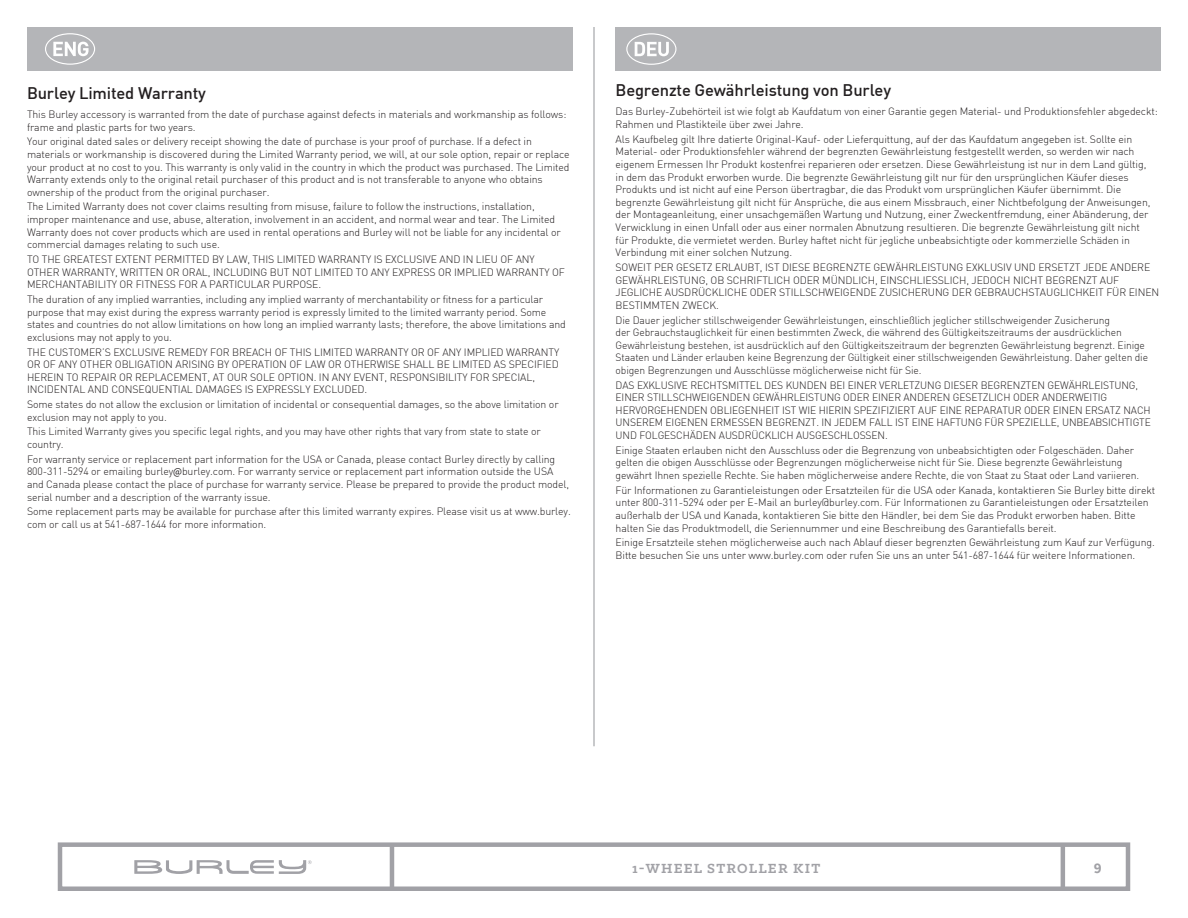
<style>
.page{position:relative;width:1188px;height:918px;background:#fff}
.page>*{position:absolute;margin:0;border:0;box-sizing:border-box;transform-origin:0 0}
.Paragraph_Style_1{font:500 16.5px "DIN";letter-spacing:-.01em;color:#231f20}
.t1{font:700 15px "Klinic Slab";letter-spacing:.08em;color:#a1a1a6}
.t2{font:700 15px "Source Sans Pro";color:#a1a1a6}
.t3{font:300 10.5px/12.6px "DIN";letter-spacing:-.01em;color:#231f20}
.s1{font-family:"Source Sans Pro";font-weight:400}
</style>
<div class="page">
<div style="left:58px;top:842px;width:1072px;height:49px;border:4px solid #a1a1a6"></div>
<hr style="left:390px;top:845px;width:4px;height:45px;background:#a1a1a6">
<hr style="left:1061px;top:845px;width:4px;height:45px;background:#a1a1a6">
<svg style="left:134px;top:860px;width:178px;height:14px"></svg>
<div style="left:27px;top:27px;width:545px;height:44px;background:#b4b5b8"></div>
<div style="left:616px;top:27px;width:545px;height:44px;background:#b4b5b8"></div>
<hr style="left:594px;top:27px;width:1px;height:719px;background:#939598">
<svg style="left:45px;top:33px;width:50px;height:32px"></svg>
<svg style="left:626px;top:33px;width:50px;height:32px"></svg>
<p class="Paragraph_Style_1" style="left:27px;top:82px;width:180px">Burley Limited Warranty</p>
<p class="t3" style="left:27px;top:108px;width:541px">This Burley accessory is warranted from the date of purchase against defects in materials and workmanship as follows: frame and plastic parts for two years.</p>
<p class="t3" style="left:27px;top:135px;width:544px">Your original dated sales or delivery receipt showing the date of purchase is your proof of purchase. If a defect in materials or workmanship is discovered during the Limited Warranty period, we will, at our sole option, repair or replace your product at no cost to you. This warranty is only valid in the country in which the product was purchased. The Limited Warranty extends only to the original retail purchaser of this product and is not transferable to anyone who obtains ownership of the product from the original purchaser.</p>
<p class="t3" style="left:27px;top:200px;width:535px">The Limited Warranty does not cover claims resulting from misuse, failure to follow the instructions, installation, improper maintenance and use, abuse, alteration, involvement in an accident, and normal wear and tear. The Limited Warranty does not cover products which are used in rental operations and Burley will not be liable for any incidental or commercial damages relating to such use.</p>
<p class="t3" style="left:27px;top:253px;width:539px">TO THE GREATEST EXTENT PERMITTED BY LAW, THIS LIMITED WARRANTY IS EXCLUSIVE AND IN LIEU OF ANY<br>OTHER WARRANTY, WRITTEN OR ORAL, INCLUDING BUT NOT LIMITED TO ANY EXPRESS OR IMPLIED WARRANTY OF<br>MERCHANTABILITY OR FITNESS FOR A PARTICULAR PURPOSE.</p>
<p class="t3" style="left:27px;top:293px;width:540px">The duration of any implied warranties, including any implied warranty of merchantability or fitness for a particular purpose that may exist during the express warranty period is expressly limited to the limited warranty period. Some states and countries do not allow limitations on how long an implied warranty lasts; therefore, the above limitations and exclusions may not apply to you.</p>
<p class="t3" style="left:27px;top:345px;width:534px">THE CUSTOMER’S EXCLUSIVE REMEDY FOR BREACH OF THIS LIMITED WARRANTY OR OF ANY IMPLIED WARRANTY OR OF ANY OTHER OBLIGATION ARISING BY OPERATION OF LAW OR OTHERWISE SHALL BE LIMITED AS SPECIFIED HEREIN TO REPAIR OR REPLACEMENT, AT OUR SOLE OPTION. IN ANY EVENT, RESPONSIBILITY FOR SPECIAL, INCIDENTAL AND CONSEQUENTIAL DAMAGES IS EXPRESSLY EXCLUDED.</p>
<p class="t3" style="left:27px;top:398px;width:533px">Some states do not allow the exclusion or limitation of incidental or consequential damages, so the above limitation or exclusion may not apply to you.</p>
<p class="t3" style="left:27px;top:425px;width:515px">This Limited Warranty gives you specific legal rights, and you may have other rights that vary from state to state or country.</p>
<p class="t3" style="left:27px;top:453px;width:544px">For warranty service or replacement part information for the USA or Canada, please contact Burley directly by calling 800-311-5294 or emailing burley<span class="s1">@</span>burley.com. For warranty service or replacement part information outside the USA and Canada please contact the place of purchase for warranty service. Please be prepared to provide the product model, serial number and a description of the warranty issue.</p>
<p class="t3" style="left:27px;top:505px;width:545px">Some replacement parts may be available for purchase after this limited warranty expires. Please visit us at www.burley. com or call us at 541-687-1644 for more information.</p>
<p class="Paragraph_Style_1" style="left:616px;top:80px;width:277px">Begrenzte Gewährleistung von Burley</p>
<p class="t3" style="left:616px;top:105px;width:544px">Das Burley-Zubehörteil ist wie folgt ab Kaufdatum von einer Garantie gegen Material- und Produktionsfehler abgedeckt:<br>Rahmen und Plastikteile über zwei Jahre.</p>
<p class="t3" style="left:616px;top:133px;width:536px">Als Kaufbeleg gilt Ihre datierte Original-Kauf- oder Lieferquittung, auf der das Kaufdatum angegeben ist. Sollte ein Material- oder Produktionsfehler während der begrenzten Gewährleistung festgestellt werden, so werden wir nach eigenem Ermessen Ihr Produkt kostenfrei reparieren oder ersetzen. Diese Gewährleistung ist nur in dem Land gültig, in dem das Produkt erworben wurde. Die begrenzte Gewährleistung gilt nur für den ursprünglichen Käufer dieses Produkts und ist nicht auf eine Person übertragbar, die das Produkt vom ursprünglichen Käufer übernimmt. Die begrenzte Gewährleistung gilt nicht für Ansprüche, die aus einem Missbrauch, einer Nichtbefolgung der Anweisungen, der Montageanleitung, einer unsachgemäßen Wartung und Nutzung, einer Zweckentfremdung, einer Abänderung, der Verwicklung in einen Unfall oder aus einer normalen Abnutzung resultieren. Die begrenzte Gewährleistung gilt nicht für Produkte, die vermietet werden. Burley haftet nicht für jegliche unbeabsichtigte oder kommerzielle Schäden in Verbindung mit einer solchen Nutzung.</p>
<p class="t3" style="left:616px;top:261px;width:545px">SOWEIT PER GESETZ ERLAUBT, IST DIESE BEGRENZTE GEWÄHRLEISTUNG EXKLUSIV UND ERSETZT JEDE ANDERE GEWÄHRLEISTUNG, OB SCHRIFTLICH ODER MÜNDLICH, EINSCHLIESSLICH, JEDOCH NICHT BEGRENZT AUF JEGLICHE AUSDRÜCKLICHE ODER STILLSCHWEIGENDE ZUSICHERUNG DER GEBRAUCHSTAUGLICHKEIT FÜR EINEN BESTIMMTEN ZWECK.</p>
<p class="t3" style="left:616px;top:313px;width:534px">Die Dauer jeglicher stillschweigender Gewährleistungen, einschließlich jeglicher stillschweigender Zusicherung<br>der Gebrauchstauglichkeit für einen bestimmten Zweck, die während des Gültigkeitszeitraums der ausdrücklichen Gewährleistung bestehen, ist ausdrücklich auf den Gültigkeitszeitraum der begrenzten Gewährleistung begrenzt. Einige Staaten und Länder erlauben keine Begrenzung der Gültigkeit einer stillschweigenden Gewährleistung. Daher gelten die obigen Begrenzungen und Ausschlüsse möglicherweise nicht für Sie.</p>
<p class="t3" style="left:616px;top:378px;width:537px">DAS EXKLUSIVE RECHTSMITTEL DES KUNDEN BEI EINER VERLETZUNG DIESER BEGRENZTEN GEWÄHRLEISTUNG, EINER STILLSCHWEIGENDEN GEWÄHRLEISTUNG ODER EINER ANDEREN GESETZLICH ODER ANDERWEITIG HERVORGEHENDEN OBLIEGENHEIT IST WIE HIERIN SPEZIFIZIERT AUF EINE REPARATUR ODER EINEN ERSATZ NACH UNSEREM EIGENEN ERMESSEN BEGRENZT. IN JEDEM FALL IST EINE HAFTUNG FÜR SPEZIELLE, UNBEABSICHTIGTE UND FOLGESCHÄDEN AUSDRÜCKLICH AUSGESCHLOSSEN.</p>
<p class="t3" style="left:616px;top:444px;width:525px">Einige Staaten erlauben nicht den Ausschluss oder die Begrenzung von unbeabsichtigten oder Folgeschäden. Daher gelten die obigen Ausschlüsse oder Begrenzungen möglicherweise nicht für Sie. Diese begrenzte Gewährleistung gewährt Ihnen spezielle Rechte. Sie haben möglicherweise andere Rechte, die von Staat zu Staat oder Land variieren.</p>
<p class="t3" style="left:616px;top:484px;width:541px">Für Informationen zu Garantieleistungen oder Ersatzteilen für die USA oder Kanada, kontaktieren Sie Burley bitte direkt unter 800-311-5294 oder per E-Mail an burley@burley.com. Für Informationen zu Garantieleistungen oder Ersatzteilen außerhalb der USA und Kanada, kontaktieren Sie bitte den Händler, bei dem Sie das Produkt erworben haben. Bitte halten Sie das Produktmodell, die Seriennummer und eine Beschreibung des Garantiefalls bereit.</p>
<p class="t3" style="left:616px;top:536px;width:541px">Einige Ersatzteile stehen möglicherweise auch nach Ablauf dieser begrenzten Gewährleistung zum Kauf zur Verfügung.<br>Bitte besuchen Sie uns unter www.burley.com oder rufen Sie uns an unter 541-687-1644 für weitere Informationen.</p>
<h2 class="t1" style="left:632px;top:858px;width:190px">1-WHEEL STROLLER KIT</h2>
<h2 class="t2" style="left:1094px;top:858px;width:9px">9</h2>
</div>
